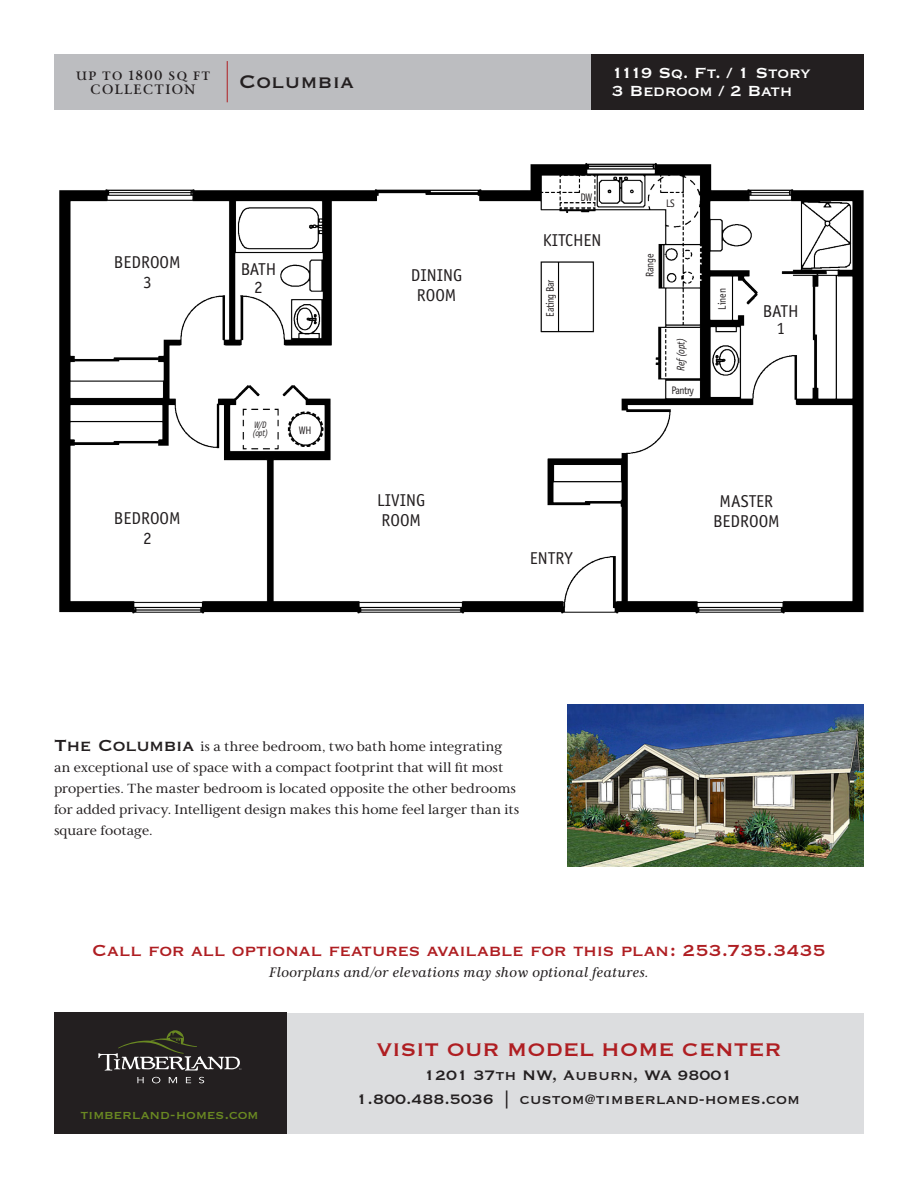
<style>
.page{position:relative;width:918px;height:1188px;background:#fff}
.page>*{position:absolute;margin:0;border:0;box-sizing:border-box;transform-origin:0 0}
.t1{font:24px "Copperplate Thirty One BC";color:#af1e22}
.t2{font:24px "Copperplate Thirty One BC";color:#231f20}
.t3{font:21px "Copperplate Thirty One BC";letter-spacing:-.015em;color:#af1e22}
.t4{font:19.2px "Copperplate Thirty One BC";letter-spacing:-.02em;color:#fff}
.t5{font:18px "Copperplate Thirty One BC";color:#231f20}
.t6{font:17.25px "Officina Sans";color:#231f20}
.t7{font:16.05px "Copperplate Thirty One BC";letter-spacing:-.015em;color:#6a8922}
.t8{font:italic 13.5px "Carrig Pro";letter-spacing:.025em;color:#231f20}
.t9{font:500 13.5px "Carrig Pro";letter-spacing:.1em;color:#231f20}
.t10{font:13.2px/21px "Carrig Pro";color:#231f20}
.t11{font:10.95px "Officina Sans";letter-spacing:-.05em;color:#231f20;scale:.9 1}
.t12{font:italic 10.95px "Officina Sans";color:#231f20;scale:.9 1}
.t13{font:italic 9.45px "Officina Sans";color:#231f20;scale:.85 1}
.s1{font-family:"Copperplate Thirty One BC";font-size:21px}
</style>
<div class="page">
<div style="left:54px;top:54px;width:540px;height:55px;background:#bcbdc0"></div>
<div style="left:54px;top:1013px;width:810px;height:121px;background:#dcdddf"></div>
<div style="left:54px;top:1012px;width:232px;height:122px;background:#231f20"></div>
<img style="left:567px;top:704px;width:297px;height:162px">
<hr style="left:227px;top:61px;width:1px;height:41px;background:#af1e22">
<div style="left:592px;top:54px;width:272px;height:55px;background:#231f20"></div>
<svg style="left:137px;top:1077px;width:7px;height:6px"></svg>
<svg style="left:152px;top:1077px;width:8px;height:6px"></svg>
<svg style="left:169px;top:1077px;width:8px;height:6px"></svg>
<svg style="left:186px;top:1077px;width:5px;height:6px"></svg>
<svg style="left:199px;top:1077px;width:5px;height:6px"></svg>
<svg style="left:98px;top:1030px;width:143px;height:41px"></svg>
<img style="left:59px;top:163px;width:805px;height:451px">
<p class="t9" style="left:76px;top:66px;width:136px">up to 1800 sq ft</p>
<p class="t9" style="left:91px;top:79px;width:106px">COLLECTION</p>
<p class="t2" style="left:239px;top:70px;width:116px">Columbia</p>
<p class="t6" style="left:114px;top:252px;width:68px">BEDROOM</p>
<p class="t6" style="left:143px;top:272px;width:10px">3</p>
<p class="t6" style="left:114px;top:508px;width:68px">BEDROOM</p>
<p class="t6" style="left:143px;top:528px;width:10px">2</p>
<p class="t6" style="left:241px;top:260px;width:37px">BATH</p>
<p class="t6" style="left:254px;top:277px;width:10px">2</p>
<p class="t13" style="left:254px;top:420px;width:16px">W/D</p>
<p class="t13" style="left:253px;top:427px;width:20px">(opt)</p>
<p class="t11" style="left:299px;top:424px;width:15px">WH</p>
<p class="t6" style="left:411px;top:265px;width:53px">DINING</p>
<p class="t6" style="left:417px;top:286px;width:41px">ROOM</p>
<p class="t6" style="left:377px;top:490px;width:50px">LIVING</p>
<p class="t6" style="left:382px;top:510px;width:41px">ROOM</p>
<p class="t4" style="left:612px;top:64px;width:201px">1119 Sq. Ft. / 1 Story</p>
<p class="t4" style="left:612px;top:82px;width:182px">3 Bedroom / 2 Bath</p>
<p class="t11" style="left:581px;top:191px;width:15px">DW</p>
<p class="t6" style="left:543px;top:230px;width:60px">KITCHEN</p>
<p class="t11" style="left:544px;top:317px;width:43px;rotate:-90deg">Eating Bar</p>
<p class="t11" style="left:666px;top:197px;width:11px">LS</p>
<p class="t11" style="left:643px;top:277px;width:28px;rotate:-90deg">Range</p>
<p class="t12" style="left:674px;top:371px;width:38px;rotate:-90deg">Ref(opt)</p>
<p class="t11" style="left:671px;top:384px;width:27px">Pantry</p>
<p class="t11" style="left:716px;top:310px;width:26px;rotate:-90deg">Linen</p>
<p class="t6" style="left:763px;top:301px;width:37px">BATH</p>
<p class="t6" style="left:777px;top:318px;width:10px">1</p>
<p class="t6" style="left:530px;top:548px;width:44px">ENTRY</p>
<p class="t6" style="left:720px;top:491px;width:55px">MASTER</p>
<p class="t6" style="left:713px;top:511px;width:68px">BEDROOM</p>
<p class="t10" style="left:54px;top:736px;width:467px"><span class="s1">The Columbia</span> is a three bedroom, two bath home integrating an exceptional use of space with a compact footprint that will fit most properties. The master bedroom is located opposite the other bedrooms for added privacy. Intelligent design makes this home feel larger than its square footage.</p>
<p class="t3" style="left:92px;top:940px;width:735px">Call for all optional features available for this plan: 253.735.3435</p>
<p class="t8" style="left:269px;top:963px;width:381px">Floorplans and/or elevations may show optional features.</p>
<p class="t7" style="left:81px;top:1107px;width:180px">timberland-homes.com</p>
<p class="t1" style="left:377px;top:1038px;width:407px">VISIT OUR MODEL HOME CENTER</p>
<p class="t5" style="left:424px;top:1067px;width:310px">1201 37th NW, Auburn, WA 98001</p>
<p class="t5" style="left:357px;top:1091px;width:445px">1.800.488.5036 | custom@timberland-homes.com</p>
</div>
